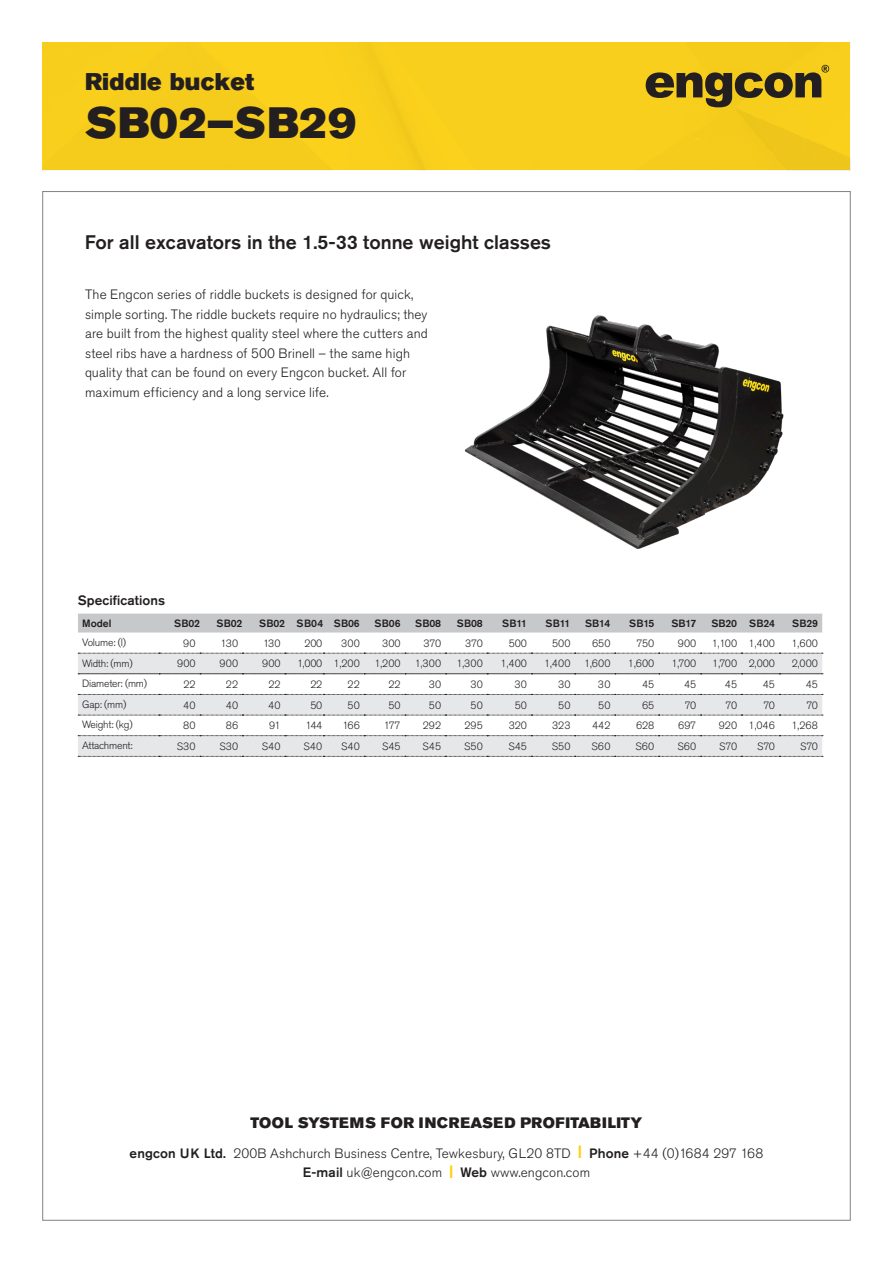
<style>
.page{position:relative;width:893px;height:1263px;background:#fff}
.page>*{position:absolute;margin:0;border:0;box-sizing:border-box;transform-origin:0 0}
.t1{font:43.5px "Akzidenz Grotesk Pro Super";letter-spacing:.02em;color:#231f20}
.t2{font:24px "Akzidenz Grotesk Pro Super";letter-spacing:.01em;color:#231f20}
.t3{font:500 19.5px "Akzidenz Grotesk Pro";color:#231f20}
.t4{font:15px "Akzidenz Grotesk Pro Super";letter-spacing:.03em;color:#231f20}
.Brödtext{font:300 13.5px/19.5px "Akzidenz Grotesk Pro";letter-spacing:.01em;color:#231f20;text-align:center}
.t5{font:500 13.5px "Akzidenz Grotesk Pro";color:#231f20}
.t6{font:300 10.5px "Akzidenz Grotesk Pro";color:#231f20}
.t7{font:500 10.5px "Akzidenz Grotesk Pro";letter-spacing:-.01em;color:#231f20}
.t8{font:300 10.5px "Akzidenz Grotesk Pro";letter-spacing:-.02em;color:#231f20}
.s1{font-weight:500}
.s2{font-family:"Akzidenz Grotesk Pro Super";font-weight:400;color:#fed105}
</style>
<div class="page">
<div style="left:43px;top:43px;width:807px;height:128px;background:#f8cf1c"></div>
<img style="left:464px;top:315px;width:320px;height:234px">
<div style="left:78px;top:614px;width:744px;height:18px;background:#c7c8ca"></div>
<svg style="left:78px;top:654px;width:744px;height:102px;fill:#e6e7e9"></svg>
<svg style="left:78px;top:653px;width:745px;height:1px"></svg>
<svg style="left:78px;top:715px;width:745px;height:1px"></svg>
<svg style="left:78px;top:735px;width:745px;height:1px"></svg>
<svg style="left:78px;top:756px;width:745px;height:1px"></svg>
<svg style="left:78px;top:673px;width:745px;height:1px"></svg>
<svg style="left:78px;top:694px;width:745px;height:1px"></svg>
<p class="t2" style="left:85px;top:66px;width:171px">Riddle bucket</p>
<p class="t1" style="left:85px;top:95px;width:273px">SB02–SB29</p>
<h1 class="t3" style="left:85px;top:229px;width:468px">For all excavators in the 1.5-33 tonne weight classes</h1>
<p class="Brödtext" style="left:85px;top:285px;width:344px;text-align:left">The Engcon series of riddle buckets is designed for quick, simple sorting. The riddle buckets require no hydraulics; they are built from the highest quality steel where the cutters and steel ribs have a hardness of 500 Brinell – the same high quality that can be found on every Engcon bucket. All for maximum efficiency and a long service life.</p>
<p class="t5" style="left:78px;top:592px;width:89px">Specifications</p>
<p class="t7" style="left:82px;top:616px;width:31px">Model</p>
<p class="t7" style="left:174px;top:616px;width:27px">SB02</p>
<p class="t7" style="left:217px;top:616px;width:27px">SB02</p>
<p class="t7" style="left:259px;top:616px;width:27px">SB02</p>
<p class="t7" style="left:297px;top:616px;width:28px">SB04</p>
<p class="t7" style="left:334px;top:616px;width:28px">SB06</p>
<p class="t7" style="left:375px;top:616px;width:28px">SB06</p>
<p class="t7" style="left:415px;top:616px;width:28px">SB08</p>
<p class="t7" style="left:457px;top:616px;width:28px">SB08</p>
<p class="t7" style="left:502px;top:616px;width:26px">SB11</p>
<p class="t7" style="left:546px;top:616px;width:26px">SB11</p>
<p class="t7" style="left:585px;top:616px;width:27px">SB14</p>
<p class="t7" style="left:629px;top:616px;width:27px">SB15</p>
<p class="t7" style="left:671px;top:616px;width:26px">SB17</p>
<p class="t7" style="left:711px;top:616px;width:27px">SB20</p>
<p class="t7" style="left:749px;top:616px;width:27px">SB24</p>
<p class="t7" style="left:792px;top:616px;width:27px">SB29</p>
<p class="t6" style="left:82px;top:635px;width:45px">Volume: (l)</p>
<p class="t6" style="left:183px;top:636px;width:14px">90</p>
<p class="t6" style="left:221px;top:636px;width:19px">130</p>
<p class="t6" style="left:263px;top:636px;width:19px">130</p>
<p class="t6" style="left:304px;top:636px;width:19px">200</p>
<p class="t6" style="left:341px;top:636px;width:20px">300</p>
<p class="t6" style="left:382px;top:636px;width:20px">300</p>
<p class="t6" style="left:423px;top:636px;width:19px">370</p>
<p class="t6" style="left:465px;top:636px;width:19px">370</p>
<p class="t6" style="left:509px;top:636px;width:20px">500</p>
<p class="t6" style="left:552px;top:636px;width:20px">500</p>
<p class="t6" style="left:592px;top:636px;width:20px">650</p>
<p class="t6" style="left:636px;top:636px;width:19px">750</p>
<p class="t6" style="left:678px;top:636px;width:20px">900</p>
<p class="t6" style="left:712px;top:636px;width:27px">1,100</p>
<p class="t6" style="left:749px;top:636px;width:28px">1,400</p>
<p class="t6" style="left:791px;top:636px;width:28px">1,600</p>
<p class="t6" style="left:82px;top:656px;width:52px">Width: (mm)</p>
<p class="t6" style="left:177px;top:657px;width:20px">900</p>
<p class="t6" style="left:220px;top:657px;width:20px">900</p>
<p class="t6" style="left:262px;top:657px;width:20px">900</p>
<p class="t6" style="left:297px;top:657px;width:27px">1,000</p>
<p class="t6" style="left:334px;top:657px;width:28px">1,200</p>
<p class="t6" style="left:374px;top:657px;width:28px">1,200</p>
<p class="t6" style="left:415px;top:657px;width:28px">1,300</p>
<p class="t6" style="left:456px;top:657px;width:28px">1,300</p>
<p class="t6" style="left:501px;top:657px;width:28px">1,400</p>
<p class="t6" style="left:544px;top:657px;width:28px">1,400</p>
<p class="t6" style="left:584px;top:657px;width:28px">1,600</p>
<p class="t6" style="left:628px;top:657px;width:28px">1,600</p>
<p class="t6" style="left:671px;top:657px;width:26px">1,700</p>
<p class="t6" style="left:712px;top:657px;width:26px">1,700</p>
<p class="t6" style="left:749px;top:657px;width:28px">2,000</p>
<p class="t6" style="left:792px;top:657px;width:28px">2,000</p>
<p class="t8" style="left:82px;top:677px;width:66px">Diameter: (mm)</p>
<p class="t6" style="left:183px;top:677px;width:14px">22</p>
<p class="t6" style="left:226px;top:677px;width:14px">22</p>
<p class="t6" style="left:268px;top:677px;width:14px">22</p>
<p class="t6" style="left:310px;top:677px;width:14px">22</p>
<p class="t6" style="left:348px;top:677px;width:14px">22</p>
<p class="t6" style="left:388px;top:677px;width:14px">22</p>
<p class="t6" style="left:429px;top:677px;width:14px">30</p>
<p class="t6" style="left:470px;top:677px;width:14px">30</p>
<p class="t6" style="left:515px;top:677px;width:14px">30</p>
<p class="t6" style="left:558px;top:677px;width:14px">30</p>
<p class="t6" style="left:598px;top:677px;width:14px">30</p>
<p class="t6" style="left:642px;top:677px;width:14px">45</p>
<p class="t6" style="left:684px;top:677px;width:14px">45</p>
<p class="t6" style="left:725px;top:677px;width:14px">45</p>
<p class="t6" style="left:763px;top:677px;width:14px">45</p>
<p class="t6" style="left:806px;top:677px;width:14px">45</p>
<p class="t6" style="left:82px;top:697px;width:46px">Gap: (mm)</p>
<p class="t6" style="left:183px;top:698px;width:14px">40</p>
<p class="t6" style="left:226px;top:698px;width:14px">40</p>
<p class="t6" style="left:268px;top:698px;width:14px">40</p>
<p class="t6" style="left:310px;top:698px;width:14px">50</p>
<p class="t6" style="left:348px;top:698px;width:14px">50</p>
<p class="t6" style="left:388px;top:698px;width:14px">50</p>
<p class="t6" style="left:429px;top:698px;width:14px">50</p>
<p class="t6" style="left:471px;top:698px;width:14px">50</p>
<p class="t6" style="left:515px;top:698px;width:14px">50</p>
<p class="t6" style="left:558px;top:698px;width:14px">50</p>
<p class="t6" style="left:598px;top:698px;width:14px">50</p>
<p class="t6" style="left:642px;top:698px;width:14px">65</p>
<p class="t6" style="left:685px;top:698px;width:13px">70</p>
<p class="t6" style="left:726px;top:698px;width:13px">70</p>
<p class="t6" style="left:763px;top:698px;width:13px">70</p>
<p class="t6" style="left:806px;top:698px;width:13px">70</p>
<p class="t8" style="left:82px;top:718px;width:52px">Weight: (kg)</p>
<p class="t6" style="left:183px;top:719px;width:14px">80</p>
<p class="t6" style="left:226px;top:719px;width:14px">86</p>
<p class="t6" style="left:269px;top:719px;width:13px">91</p>
<p class="t6" style="left:306px;top:719px;width:18px">144</p>
<p class="t6" style="left:342px;top:719px;width:19px">166</p>
<p class="t6" style="left:384px;top:719px;width:18px">177</p>
<p class="t6" style="left:423px;top:719px;width:20px">292</p>
<p class="t6" style="left:464px;top:719px;width:20px">295</p>
<p class="t6" style="left:509px;top:719px;width:20px">320</p>
<p class="t6" style="left:552px;top:719px;width:20px">323</p>
<p class="t6" style="left:592px;top:719px;width:20px">442</p>
<p class="t6" style="left:636px;top:719px;width:20px">628</p>
<p class="t6" style="left:678px;top:719px;width:20px">697</p>
<p class="t6" style="left:719px;top:719px;width:20px">920</p>
<p class="t6" style="left:749px;top:719px;width:28px">1,046</p>
<p class="t6" style="left:791px;top:719px;width:28px">1,268</p>
<p class="t8" style="left:82px;top:739px;width:52px">Attachment:</p>
<p class="t6" style="left:177px;top:739px;width:20px">S30</p>
<p class="t6" style="left:219px;top:739px;width:20px">S30</p>
<p class="t6" style="left:262px;top:739px;width:20px">S40</p>
<p class="t6" style="left:304px;top:739px;width:20px">S40</p>
<p class="t6" style="left:341px;top:739px;width:20px">S40</p>
<p class="t6" style="left:382px;top:739px;width:20px">S45</p>
<p class="t6" style="left:423px;top:739px;width:20px">S45</p>
<p class="t6" style="left:464px;top:739px;width:20px">S50</p>
<p class="t6" style="left:508px;top:739px;width:20px">S45</p>
<p class="t6" style="left:552px;top:739px;width:20px">S50</p>
<p class="t6" style="left:592px;top:739px;width:20px">S60</p>
<p class="t6" style="left:636px;top:739px;width:20px">S60</p>
<p class="t6" style="left:677px;top:739px;width:20px">S60</p>
<p class="t6" style="left:719px;top:739px;width:19px">S70</p>
<p class="t6" style="left:757px;top:739px;width:19px">S70</p>
<p class="t6" style="left:800px;top:739px;width:19px">S70</p>
<p class="t4" style="left:251px;top:1112px;width:393px">TOOL SYSTEMS FOR INCREASED PROFITABILITY</p>
<p class="Brödtext" style="left:130px;top:1143px;width:635px"><span class="s1">engcon UK Ltd.</span> 200B Ashchurch Business Centre, Tewkesbury, GL20 8TD <span class="s2">|</span> <span class="s1">Phone</span> +44 (0)1684 297 168<br><span class="s1">E-mail</span> uk@engcon.com <span class="s2">|</span> <span class="s1">Web</span> www.engcon.com</p>
</div>
